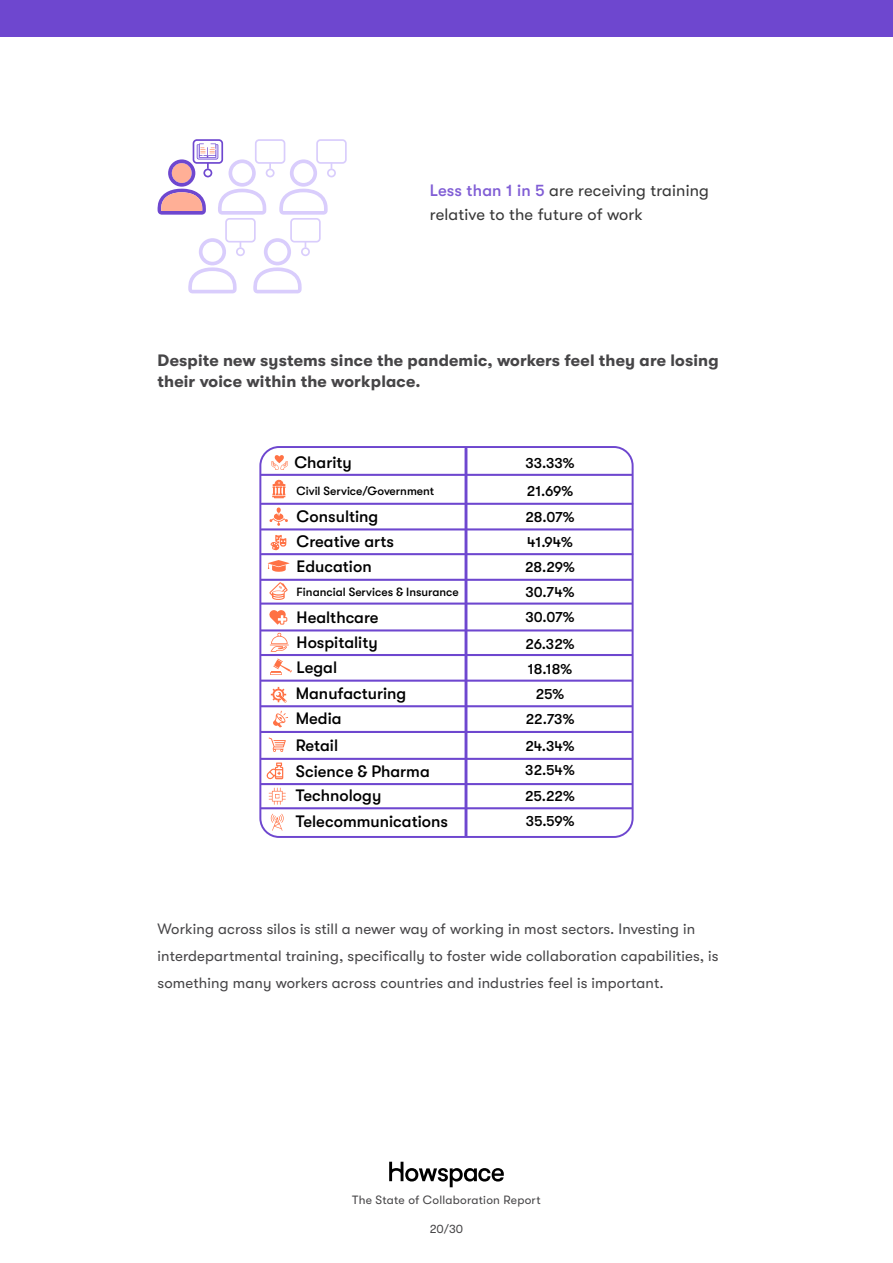
<style>
.page{position:relative;width:893px;height:1263px;background:#fff}
.page>*{position:absolute;margin:0;border:0;box-sizing:border-box;transform-origin:0 0}
.t1{font:500 16.5px/25.3px "GT Walsheim Pro";color:#000}
.t2{font:700 16.5px/21px "GT Walsheim Pro";letter-spacing:.01em;color:#464547}
.t3{font:16.5px/24px "GT Walsheim Pro";letter-spacing:.01em;color:#373737}
.t4{font:15px/27px "GT Walsheim Pro";letter-spacing:.01em;color:#464547}
.t5{font:500 14.7px/25.8px "GT Walsheim Pro";color:#000}
.t6{font:500 12px "GT Walsheim Pro";color:#000}
.t7{font:12px "GT Walsheim Pro";letter-spacing:.02em;color:#464547}
.s1{font-weight:500;color:#805dd5}
</style>
<div class="page">
<svg style="left:389px;top:1162px;width:115px;height:25px"></svg>
<div style="left:0;top:0;width:893px;height:36px;background:#6e47cf"></div>
<div style="left:193px;top:139px;width:30px;height:25px;border:2px solid #6e47cf;border-radius:3px"></div>
<div style="left:255px;top:139px;width:30px;height:25px;border:2px solid #d9cdfc;border-radius:3px"></div>
<svg style="left:158px;top:143px;width:113px;height:72px"></svg>
<div style="left:266px;top:169px;width:9px;height:8px;border:2px solid #d9cdfc;border-radius:50%"></div>
<div style="left:316px;top:139px;width:31px;height:25px;border:2px solid #d9cdfc;border-radius:3px"></div>
<svg style="left:279px;top:159px;width:53px;height:56px"></svg>
<div style="left:327px;top:169px;width:9px;height:8px;border:2px solid #d9cdfc;border-radius:50%"></div>
<div style="left:225px;top:218px;width:31px;height:25px;border:2px solid #d9cdfc;border-radius:3px"></div>
<div style="left:236px;top:247px;width:9px;height:9px;border:2px solid #d9cdfc;border-radius:50%"></div>
<svg style="left:188px;top:238px;width:53px;height:55px"></svg>
<div style="left:290px;top:218px;width:31px;height:25px;border:2px solid #d9cdfc;border-radius:3px"></div>
<svg style="left:253px;top:238px;width:53px;height:55px"></svg>
<div style="left:301px;top:247px;width:9px;height:9px;border:2px solid #d9cdfc;border-radius:50%"></div>
<svg style="left:259px;top:446px;width:375px;height:392px"></svg>
<hr style="left:465px;top:449px;width:2px;height:387px;background:#6e47cf">
<hr style="left:261px;top:474px;width:371px;height:2px;background:#6e47cf">
<hr style="left:261px;top:503px;width:371px;height:2px;background:#6e47cf">
<hr style="left:261px;top:528px;width:371px;height:2px;background:#6e47cf">
<hr style="left:261px;top:553px;width:371px;height:2px;background:#6e47cf">
<hr style="left:261px;top:579px;width:371px;height:2px;background:#6e47cf">
<hr style="left:261px;top:602px;width:371px;height:3px;background:#6e47cf">
<hr style="left:261px;top:629px;width:371px;height:2px;background:#6e47cf">
<hr style="left:261px;top:654px;width:371px;height:2px;background:#6e47cf">
<hr style="left:261px;top:680px;width:371px;height:2px;background:#6e47cf">
<hr style="left:261px;top:705px;width:371px;height:2px;background:#6e47cf">
<hr style="left:261px;top:731px;width:371px;height:2px;background:#6e47cf">
<hr style="left:261px;top:758px;width:371px;height:2px;background:#6e47cf">
<hr style="left:261px;top:783px;width:371px;height:2px;background:#6e47cf">
<hr style="left:261px;top:807px;width:371px;height:2px;background:#6e47cf">
<svg style="left:269px;top:507px;width:19px;height:19px"></svg>
<svg style="left:269px;top:610px;width:18px;height:15px"></svg>
<svg style="left:271px;top:687px;width:16px;height:16px"></svg>
<svg style="left:266px;top:762px;width:17px;height:17px"></svg>
<svg style="left:269px;top:737px;width:17px;height:15px"></svg>
<svg style="left:269px;top:788px;width:17px;height:17px"></svg>
<svg style="left:268px;top:560px;width:21px;height:12px"></svg>
<svg style="left:270px;top:658px;width:22px;height:17px"></svg>
<svg style="left:270px;top:633px;width:19px;height:19px"></svg>
<svg style="left:271px;top:455px;width:17px;height:15px"></svg>
<svg style="left:272px;top:480px;width:13px;height:18px"></svg>
<svg style="left:271px;top:535px;width:15px;height:15px"></svg>
<svg style="left:273px;top:711px;width:15px;height:16px"></svg>
<svg style="left:271px;top:814px;width:13px;height:17px"></svg>
<svg style="left:269px;top:582px;width:19px;height:18px"></svg>
<p class="t3" style="left:430px;top:178px;width:281px"><span class="s1">Less than 1 in 5</span> are receiving training relative to the future of work</p>
<p class="t2" style="left:158px;top:349px;width:563px">Despite new systems since the pandemic, workers feel they are losing their voice within the workplace.</p>
<p class="t1" style="left:294px;top:450px;width:59px">Charity</p>
<p class="t5" style="left:525px;top:450px;width:51px">33.33%<br>21.69%<br>28.07%<br>41.94%<br>28.29%<br>30.74%<br>30.07%<br>26.32%</p>
<p class="t5" style="left:525px;top:656px;width:51px;text-align:center">18.18%<br>25%<br>22.73%<br>24.34%</p>
<p class="t5" style="left:525px;top:758px;width:51px;line-height:25.3px;text-align:justify">32.54% 25.22% 35.59%</p>
<p class="t6" style="left:297px;top:484px;width:139px">Civil Service/Government</p>
<p class="t1" style="left:297px;top:503px;width:99px">Consulting<br>Creative arts<br>Education</p>
<p class="t1" style="left:296px;top:604px;width:112px">Healthcare<br>Hospitality<br>Legal<br>Manufacturing<br>Media</p>
<p class="t1" style="left:296px;top:733px;width:154px">Retail<br>Science &amp; Pharma<br>Technology<br>Telecommunications</p>
<p class="t6" style="left:297px;top:585px;width:164px">Financial Services &amp; Insurance</p>
<p class="t4" style="left:158px;top:916px;width:563px">Working across silos is still a newer way of working in most sectors. Investing in interdepartmental training, specifically to foster wide collaboration capabilities, is something many workers across countries and industries feel is important.</p>
<p class="t7" style="left:352px;top:1194px;width:190px">The State of Collaboration Report</p>
<p class="t7" style="left:430px;top:1222px;width:35px">20/30</p>
</div>
